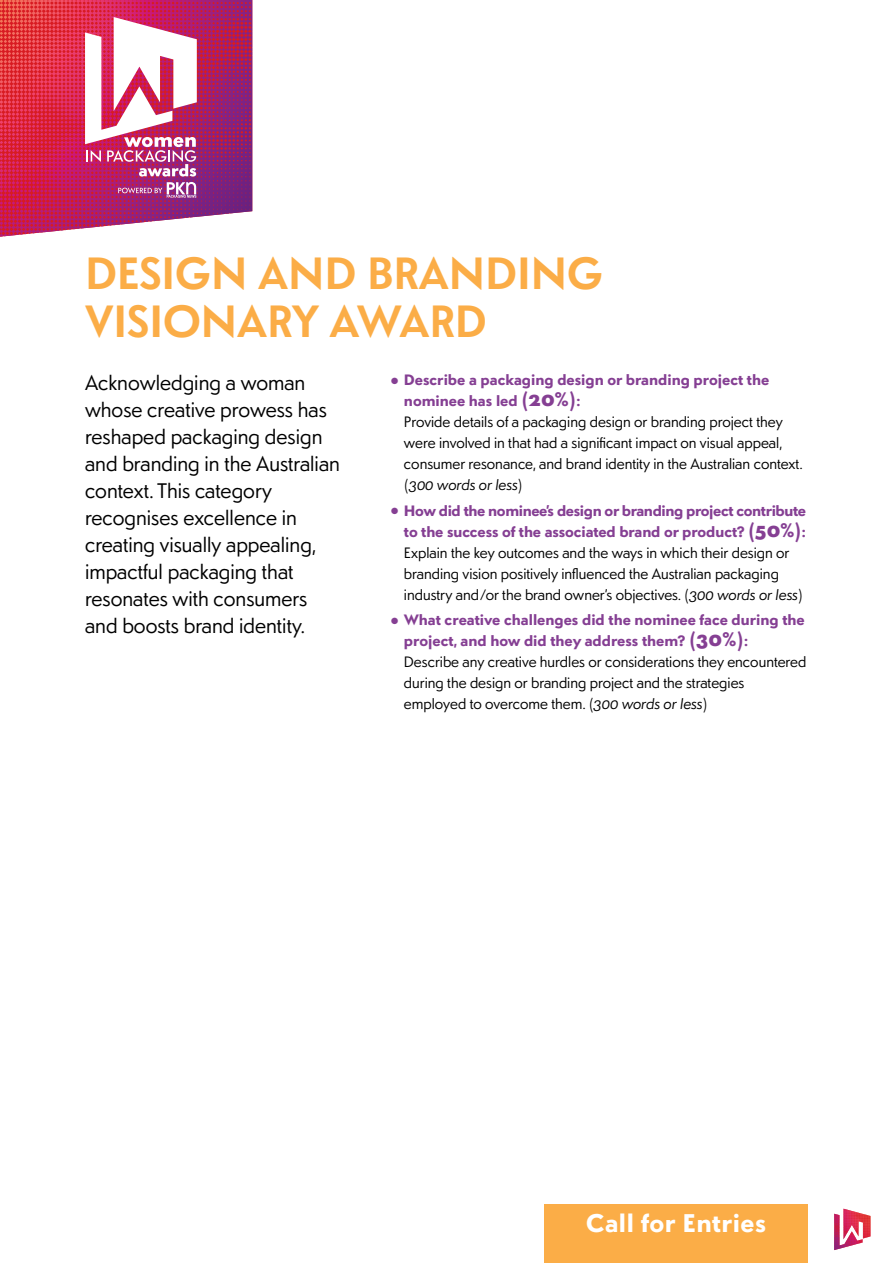
<style>
.page{position:relative;width:893px;height:1263px;background:#fff}
.page>*{position:absolute;margin:0;border:0;box-sizing:border-box;transform-origin:0 0}
.t1{font:600 45px/48px "Sonar Sans";color:#fbad47}
.t2{font:700 25.5px "Sonar Sans";letter-spacing:.02em;color:#fff}
.t3{font:21px/27px "Sonar Sans";color:#000}
.t4{font:15px/21px "Sonar Sans";color:#000}
.s1{color:#853f93}
.s2{font-weight:700;color:#853f93}
.s3{font-weight:900;font-size:19.5px;color:#853f93}
.s4{font-style:italic}
</style>
<div class="page">
<svg style="left:0;top:0;width:252px;height:237px"></svg>
<svg style="left:0;top:0;width:246px;height:229px"></svg>
<svg style="left:834px;top:1209px;width:37px;height:42px"></svg>
<div style="left:544px;top:1204px;width:264px;height:59px;background:#fbad47"></div>
<h1 class="t1" style="left:85px;top:248px;width:519px">DESIGN AND BRANDING<br>VISIONARY AWARD</h1>
<p class="t3" style="left:85px;top:368px;width:256px">Acknowledging a woman whose creative prowess has reshaped packaging design and branding in the Australian context. This category recognises excellence in creating visually appealing, impactful packaging that resonates with consumers and boosts brand identity.</p>
<p class="t4" style="left:404px;top:369px;width:400px;text-indent:-13px"><span class="s1">●</span> <span class="s2">Describe a packaging design or branding project the nominee has led</span> <span class="s3">(20%)</span><span class="s2">:<br></span>Provide details of a packaging design or branding project they were involved in that had a significant impact on visual appeal, consumer resonance, and brand identity in the Australian context. (<span class="s4">300 words or less</span>)</p>
<p class="t4" style="left:404px;top:499px;width:404px;text-indent:-13px"><span class="s1">●</span> <span class="s2">How did the nominee’s design or branding project contribute to the success of the associated brand or product?</span> <span class="s3">(50%)</span><span class="s2">:<br></span>Explain the key outcomes and the ways in which their design or branding vision positively influenced the Australian packaging industry and/or the brand owner’s objectives. (<span class="s4">300 words or less</span>)</p>
<p class="t4" style="left:404px;top:609px;width:404px;text-indent:-13px"><span class="s1">●</span> <span class="s2">What creative challenges did the nominee face during the project, and how did they address them?</span> <span class="s3">(30%)</span><span class="s2">:<br></span>Describe any creative hurdles or considerations they encountered during the design or branding project and the strategies employed to overcome them. (<span class="s4">300 words or less</span>)</p>
<h2 class="t2" style="left:586px;top:1205px;width:182px">Call for Entries</h2>
</div>
